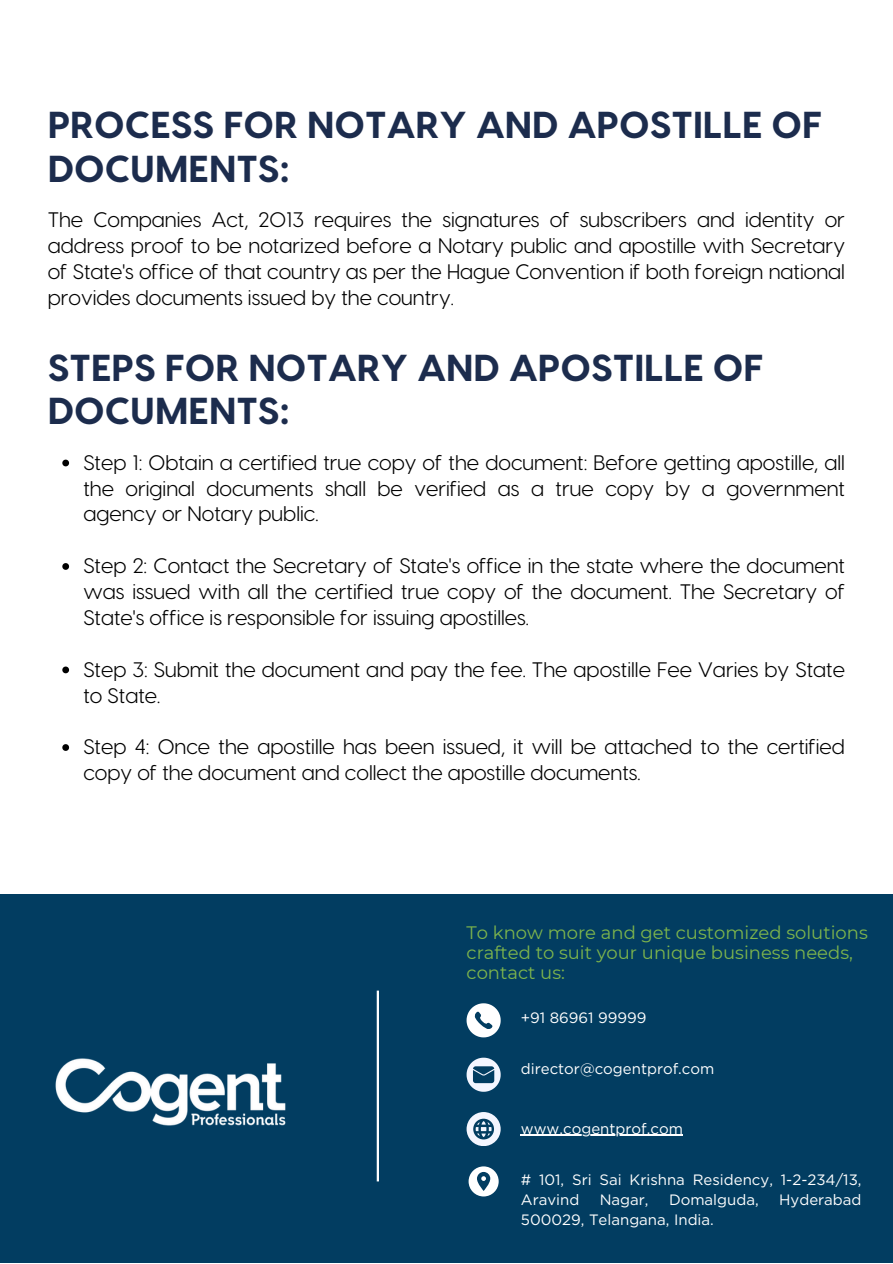
<style>
.page{position:relative;width:893px;height:1264px;background:#fff}
.page>*{position:absolute;margin:0;border:0;box-sizing:border-box;transform-origin:0 0}
.t1{font:800 37.5px/43.8px "Visby CF";color:#1c2c4d}
.t2{font:21px/25.8px "Visby CF";color:#000;text-align:justify}
.t3{font:18px/20.2px "Montserrat";color:#7eb54c}
.t4{font:15px/20.2px "Gotham";color:#fff}
</style>
<div class="page">
<svg style="left:62px;top:459px;width:7px;height:7px"></svg>
<svg style="left:62px;top:563px;width:7px;height:7px"></svg>
<svg style="left:62px;top:666px;width:7px;height:7px"></svg>
<svg style="left:62px;top:744px;width:7px;height:7px"></svg>
<div style="left:0;top:894px;width:892px;height:368px;background:#023d61"></div>
<img style="left:55px;top:1058px;width:231px;height:68px">
<svg style="left:466px;top:1003px;width:34px;height:34px"></svg>
<svg style="left:466px;top:1057px;width:34px;height:34px"></svg>
<svg style="left:466px;top:1112px;width:34px;height:33px"></svg>
<div style="left:468px;top:1166px;width:30px;height:30px;background:#fff;border-radius:50%"></div>
<hr style="left:521px;top:1134px;width:161px;height:1px;background:#fff">
<svg style="left:477px;top:1171px;width:13px;height:19px"></svg>
<hr style="left:377px;top:990px;width:2px;height:191px;background:#fff">
<p class="t1" style="left:48px;top:100px;width:776px">PROCESS FOR NOTARY AND APOSTILLE OF<br>DOCUMENTS:</p>
<p class="t2" style="left:48px;top:205px;width:798px">The Companies Act, 2013 requires the signatures of subscribers and identity or address proof to be notarized before a Notary public and apostille with Secretary of State's office of that country as per the Hague Convention if both foreign national provides documents issued by the country.</p>
<p class="t1" style="left:48px;top:343px;width:717px">STEPS FOR NOTARY AND APOSTILLE OF<br>DOCUMENTS:</p>
<p class="t2" style="left:83px;top:448px;width:763px">Step 1: Obtain a certified true copy of the document: Before getting apostille, all the original documents shall be verified as a true copy by a government agency or Notary public.</p>
<p class="t2" style="left:83px;top:551px;width:763px">Step 2: Contact the Secretary of State's office in the state where the document was issued with all the certified true copy of the document. The Secretary of State's office is responsible for issuing apostilles.</p>
<p class="t2" style="left:83px;top:655px;width:763px">Step 3: Submit the document and pay the fee. The apostille Fee Varies by State to State.</p>
<p class="t2" style="left:83px;top:732px;width:763px">Step 4: Once the apostille has been issued, it will be attached to the certified copy of the document and collect the apostille documents.</p>
<p class="t3" style="left:466px;top:922px;width:403px">To know more and get customized solutions crafted to suit your unique business needs, contact us:</p>
<p class="t4" style="left:521px;top:1007px;width:127px">+91 86961 99999</p>
<p class="t4" style="left:521px;top:1058px;width:195px">director@cogentprof.com</p>
<p class="t4" style="left:521px;top:1118px;width:163px">www.cogentprof.com</p>
<p class="t4" style="left:521px;top:1168px;width:342px"># 101, Sri Sai Krishna Residency, 1-2-234/13,<br>Aravind</p>
<p class="t4" style="left:599px;top:1189px;width:50px">Nagar,</p>
<p class="t4" style="left:669px;top:1189px;width:91px">Domalguda,</p>
<p class="t4" style="left:779px;top:1189px;width:84px">Hyderabad</p>
<p class="t4" style="left:521px;top:1209px;width:194px">500029, Telangana, India.</p>
</div>
